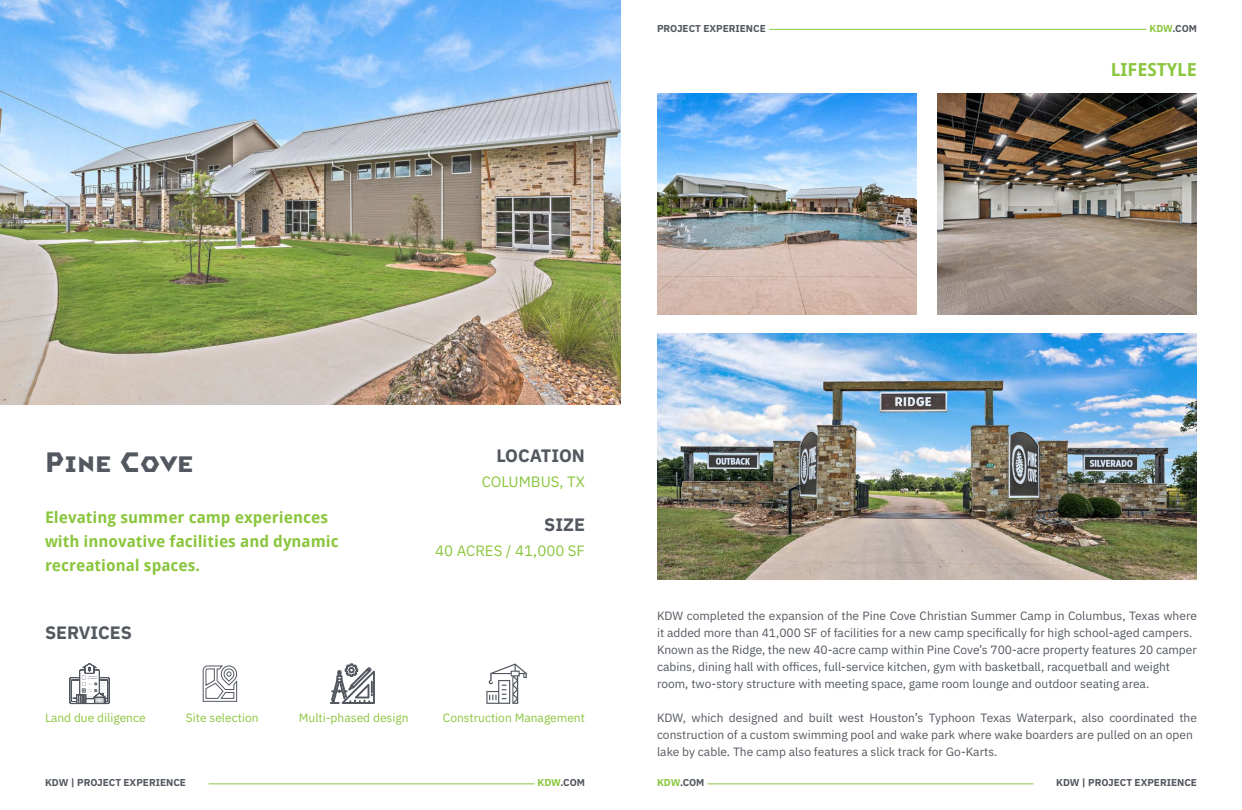
<style>
.page{position:relative;width:1242px;height:810px;background:#fff}
.page>*{position:absolute;margin:0;border:0;box-sizing:border-box;transform-origin:0 0}
.Paragraph_Style1{font:28px "KDW Sans";color:#535860}
.Paragraph_Style1-2{font:700 18px "IBM Plex Sans";color:#535860}
.Paragraph_Style16{font:700 18px "Droid Sans";color:#8bc63e}
.Paragraph_Style1-3{font:700 16px/24px "Droid Sans";color:#8bc63e}
.Paragraph_Style1-4{font:15px "IBM Plex Sans";color:#8bc63e}
.Paragraph_Style1-5{font:12px/17px "IBM Plex Sans";color:#535860}
.Paragraph_Style1-6{font:12px "IBM Plex Sans";color:#8bc63e}
.Paragraph_Style1-7{font:700 10px "IBM Plex Sans";color:#535860}
.s1{color:#8bc63e}
</style>
<div class="page">
<img style="left:657px;top:94px;width:259px;height:221px">
<img style="left:938px;top:94px;width:259px;height:221px">
<hr style="left:707px;top:784px;width:326px;height:1px;background:#8bc63e">
<hr style="left:769px;top:29px;width:377px;height:1px;background:#8bc63e">
<img style="left:657px;top:334px;width:540px;height:245px">
<img style="left:0;top:0;width:621px;height:405px">
<hr style="left:209px;top:784px;width:326px;height:1px;background:#8bc63e">
<svg style="left:486px;top:663px;width:41px;height:41px"></svg>
<svg style="left:330px;top:663px;width:45px;height:41px"></svg>
<svg style="left:202px;top:665px;width:36px;height:37px"></svg>
<svg style="left:69px;top:663px;width:41px;height:42px"></svg>
<p class="Paragraph_Style1-7" style="left:657px;top:20px;width:110px">PROJECT EXPERIENCE</p>
<p class="Paragraph_Style1-7" style="left:1150px;top:20px;width:49px"><span class="s1">KDW</span>.COM</p>
<p class="Paragraph_Style16" style="left:1111px;top:57px;width:88px">LIFESTYLE</p>
<p class="Paragraph_Style1" style="left:45px;top:446px;width:150px">Pine Cove</p>
<p class="Paragraph_Style1-2" style="left:496px;top:441px;width:90px">LOCATION</p>
<p class="Paragraph_Style1-4" style="left:482px;top:470px;width:105px">COLUMBUS, TX</p>
<p class="Paragraph_Style1-2" style="left:544px;top:510px;width:42px">SIZE</p>
<p class="Paragraph_Style1-4" style="left:435px;top:539px;width:151px">40 ACRES / 41,000 SF</p>
<p class="Paragraph_Style1-3" style="left:45px;top:505px;width:295px">Elevating summer camp experiences with innovative facilities and dynamic recreational spaces.</p>
<p class="Paragraph_Style1-2" style="left:45px;top:618px;width:89px">SERVICES</p>
<p class="Paragraph_Style1-6" style="left:45px;top:709px;width:102px">Land due diligence</p>
<p class="Paragraph_Style1-6" style="left:186px;top:709px;width:74px">Site selection</p>
<p class="Paragraph_Style1-6" style="left:299px;top:709px;width:111px">Multi-phased design</p>
<p class="Paragraph_Style1-6" style="left:443px;top:709px;width:144px">Construction Management</p>
<p class="Paragraph_Style1-7" style="left:45px;top:775px;width:142px">KDW | PROJECT EXPERIENCE</p>
<p class="Paragraph_Style1-7" style="left:538px;top:775px;width:49px"><span class="s1">KDW</span>.COM</p>
<p class="Paragraph_Style1-5" style="left:657px;top:606px;width:541px">KDW completed the expansion of the Pine Cove Christian Summer Camp in Columbus, Texas where it added more than 41,000 SF of facilities for a new camp specifically for high school-aged campers.</p>
<p class="Paragraph_Style1-5" style="left:657px;top:640px;width:541px">Known as the Ridge, the new 40-acre camp within Pine Cove’s 700-acre property features 20 camper cabins, dining hall with offices, full-service kitchen, gym with basketball, racquetball and weight</p>
<p class="Paragraph_Style1-5" style="left:657px;top:674px;width:494px">room, two-story structure with meeting space, game room lounge and outdoor seating area.</p>
<p class="Paragraph_Style1-5" style="left:657px;top:708px;width:541px">KDW, which designed and built west Houston’s Typhoon Texas Waterpark, also coordinated the construction of a custom swimming pool and wake park where wake boarders are pulled on an open</p>
<p class="Paragraph_Style1-5" style="left:657px;top:742px;width:342px">lake by cable. The camp also features a slick track for Go-Karts.</p>
<p class="Paragraph_Style1-7" style="left:657px;top:775px;width:49px"><span class="s1">KDW</span>.COM</p>
<p class="Paragraph_Style1-7" style="left:1056px;top:775px;width:142px">KDW | PROJECT EXPERIENCE</p>
</div>
